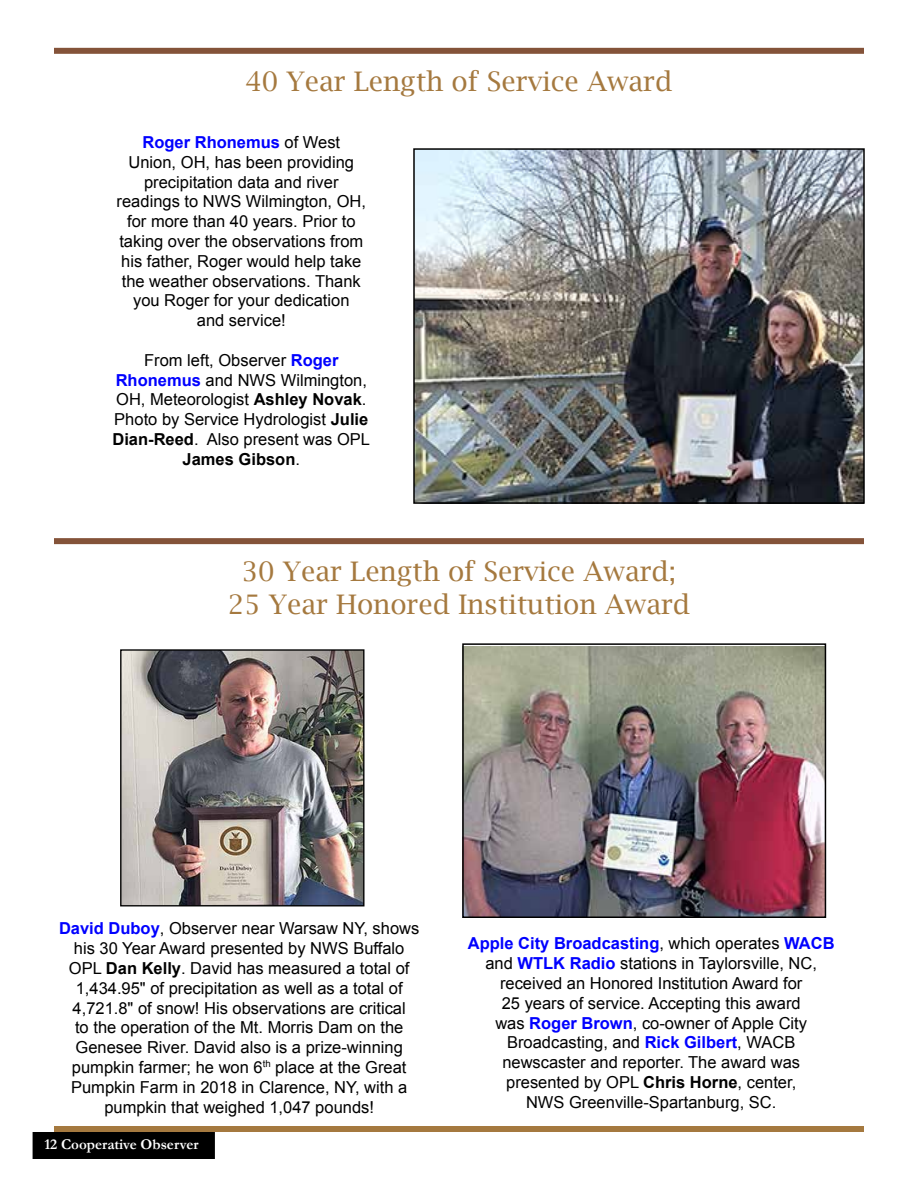
<style>
.page{position:relative;width:918px;height:1188px;background:#fff}
.page>*{position:absolute;margin:0;border:0;box-sizing:border-box;transform-origin:0 0}
.t1{font:27px/32.4px "Lucida Bright";color:#a5793f;text-align:center}
.t2{font:16.5px/19.8px "Arial";color:#000;text-align:center}
.t3{font:700 15px "Garamond";color:#fff}
.s1{font-weight:700;color:#00f}
.s2{font-weight:700}
</style>
<div class="page">
<div style="left:33px;top:1133px;width:181px;height:25px;background:#000"></div>
<div style="left:33px;top:1132px;width:182px;height:27px;border:2px solid #000"></div>
<div style="left:54px;top:1126px;width:810px;height:6px;background:#a5793f"></div>
<div style="left:54px;top:538px;width:810px;height:6px;background:#845339"></div>
<div style="left:54px;top:48px;width:810px;height:6px;background:#845339"></div>
<img style="left:416px;top:151px;width:446px;height:350px">
<div style="left:413px;top:148px;width:452px;height:356px;border:2px solid #000"></div>
<img style="left:122px;top:651px;width:241px;height:253px">
<div style="left:120px;top:649px;width:245px;height:257px;border:1px solid #000"></div>
<img style="left:465px;top:646px;width:358px;height:269px">
<div style="left:462px;top:643px;width:364px;height:275px;border:2px solid #000"></div>
<h1 class="t1" style="left:245px;top:65px;width:429px">40 Year Length of Service Award</h1>
<p class="t2" style="left:117px;top:133px;width:251px"><span class="s1">Roger Rhonemus</span> of West<br>Union, OH, has been providing precipitation data and river readings to NWS Wilmington, OH, for more than 40 years. Prior to taking over the observations from his father, Roger would help take the weather observations. Thank you Roger for your dedication<br>and service!</p>
<p class="t2" style="left:112px;top:350px;width:259px">From left, Observer <span class="s1">Roger<br>Rhonemus</span> and NWS Wilmington,<br>OH, Meteorologist <span class="s2">Ashley Novak</span>.<br>Photo by Service Hydrologist <span class="s2">Julie<br>Dian-Reed</span>. Also present was OPL<br><span class="s2">James Gibson</span>.</p>
<h1 class="t1" style="left:228px;top:555px;width:464px">30 Year Length of Service Award;<br>25 Year Honored Institution Award</h1>
<p class="t2" style="left:59px;top:919px;width:362px"><span class="s1">David Duboy</span>, Observer near Warsaw NY, shows his 30 Year Award presented by NWS Buffalo OPL <span class="s2">Dan Kelly</span>. David has measured a total of 1,434.95" of precipitation as well as a total of 4,721.8" of snow! His observations are critical<br>to the operation of the Mt. Morris Dam on the Genesee River. David also is a prize-winning pumpkin farmer; he won 6<sup>th</sup> place at the Great Pumpkin Farm in 2018 in Clarence, NY, with a pumpkin that weighed 1,047 pounds!</p>
<p class="t3" style="left:44px;top:1134px;width:156px">12 Cooperative Observer</p>
<p class="t2" style="left:468px;top:934px;width:368px"><span class="s1">Apple City Broadcasting</span>, which operates <span class="s1">WACB </span>and <span class="s1">WTLK Radio</span> stations in Taylorsville, NC, received an Honored Institution Award for<br>25 years of service. Accepting this award<br>was <span class="s1">Roger Brown</span>, co-owner of Apple City Broadcasting, and <span class="s1">Rick Gilbert</span>, WACB newscaster and reporter. The award was presented by OPL <span class="s2">Chris Horne</span>, center,<br>NWS Greenville-Spartanburg, SC.</p>
</div>
